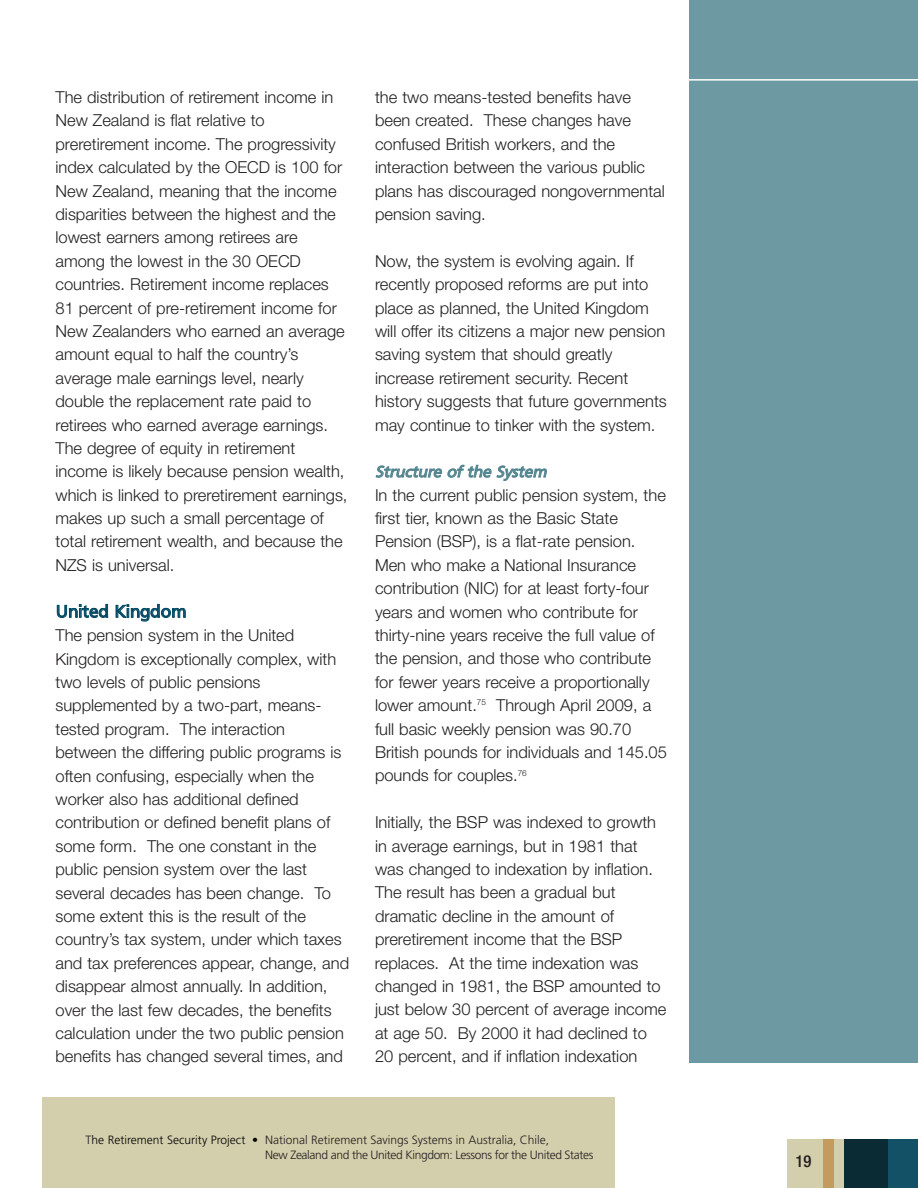
<style>
.page{position:relative;width:918px;height:1188px;background:#fff}
.page>*{position:absolute;margin:0;border:0;box-sizing:border-box;transform-origin:0 0}
.t1{font:18px "Frutiger";color:#004964}
.t2{font:300 16.5px/23.4px "Helvetica Neue";color:#231f20}
.t3{font:italic 16.5px "Frutiger";color:#52858f}
.t4{font:500 condensed 16.5px "Helvetica Neue";color:#231f20}
.t5{font:300 12px/15px "Frutiger";color:#231f20}
.s1{color:#040503}
</style>
<div class="page">
<div style="left:808px;top:1140px;width:110px;height:48px;background:#135167"></div>
<div style="left:787px;top:1140px;width:56px;height:48px;background:#d3ceab"></div>
<div style="left:823px;top:1140px;width:11px;height:48px;background:#c59a5d"></div>
<div style="left:844px;top:1140px;width:44px;height:48px;background:#0a2a34"></div>
<div style="left:689px;top:0;width:229px;height:1063px;background:#6d9aa2"></div>
<hr style="left:684px;top:79px;width:234px;height:2px;background:#fff">
<div style="left:42px;top:1097px;width:573px;height:91px;background:#d3ceab"></div>
<p class="t2" style="left:55px;top:85px;width:294px">The distribution of retirement income in New Zealand is flat relative to preretirement income. The progressivity index calculated by the OECD is 100 for New Zealand, meaning that the income disparities between the highest and the lowest earners among retirees are among the lowest in the 30 OECD countries. Retirement income replaces 81 percent of pre-retirement income for New Zealanders who earned an average amount equal to half the country’s average male earnings level, nearly double the replacement rate paid to retirees who earned average earnings.<br>The degree of equity in retirement income is likely because pension wealth, which is linked to preretirement earnings, makes up such a small percentage of total retirement wealth, and because the NZS is universal.</p>
<p class="t1" style="left:56px;top:601px;width:132px">United Kingdom</p>
<p class="t2" style="left:55px;top:623px;width:295px">The pension system in the United Kingdom is exceptionally complex, with two levels of public pensions supplemented by a two-part, means&shy;tested program. The interaction between the differing public programs is often confusing, especially when the worker also has additional defined contribution or defined benefit plans of some form. The one constant in the public pension system over the last several decades has been change. To some extent this is the result of the country’s tax system, under which taxes and tax preferences appear, change, and disappear almost annually. In addition, over the last few decades, the benefits calculation under the two public pension benefits has changed several times, and</p>
<p class="t2" style="left:375px;top:85px;width:291px">the two means-tested benefits have been created. These changes have confused British workers, and the interaction between the various public plans has discouraged nongovernmental pension saving.</p>
<p class="t2" style="left:375px;top:249px;width:293px">Now, the system is evolving again. If recently proposed reforms are put into place as planned, the United Kingdom will offer its citizens a major new pension saving system that should greatly increase retirement security. Recent history suggests that future governments may continue to tinker with the system.</p>
<p class="t3" style="left:375px;top:462px;width:176px">Structure of the System</p>
<p class="t2" style="left:375px;top:483px;width:294px">In the current public pension system, the first tier, known as the Basic State Pension (BSP), is a flat-rate pension.<br>Men who make a National Insurance contribution (NIC) for at least forty-four years and women who contribute for thirty-nine years receive the full value of the pension, and those who contribute for fewer years receive a proportionally lower amount.<sup>75</sup> Through April 2009, a full basic weekly pension was 90.70<br>British pounds for individuals and 145.05 pounds for couples.<sup>76</sup></p>
<p class="t2" style="left:375px;top:810px;width:293px">Initially, the BSP was indexed to growth in average earnings, but in 1981 that was changed to indexation by inflation.<br>The result has been a gradual but dramatic decline in the amount of preretirement income that the BSP replaces. At the time indexation was changed in 1981, the BSP amounted to just below 30 percent of average income at age 50. By 2000 it had declined to 20 percent, and if inflation indexation</p>
<p class="t5" style="left:265px;top:1133px;width:330px;text-indent:-180px">T<span class="s1">he Retirement Security Project •</span> National Retirement Savings Systems in Australia, Chile,<br>New Zealand and the United Kingdom: Lessons for the United States</p>
<p class="t4" style="left:796px;top:1155px;width:17px">19</p>
</div>
